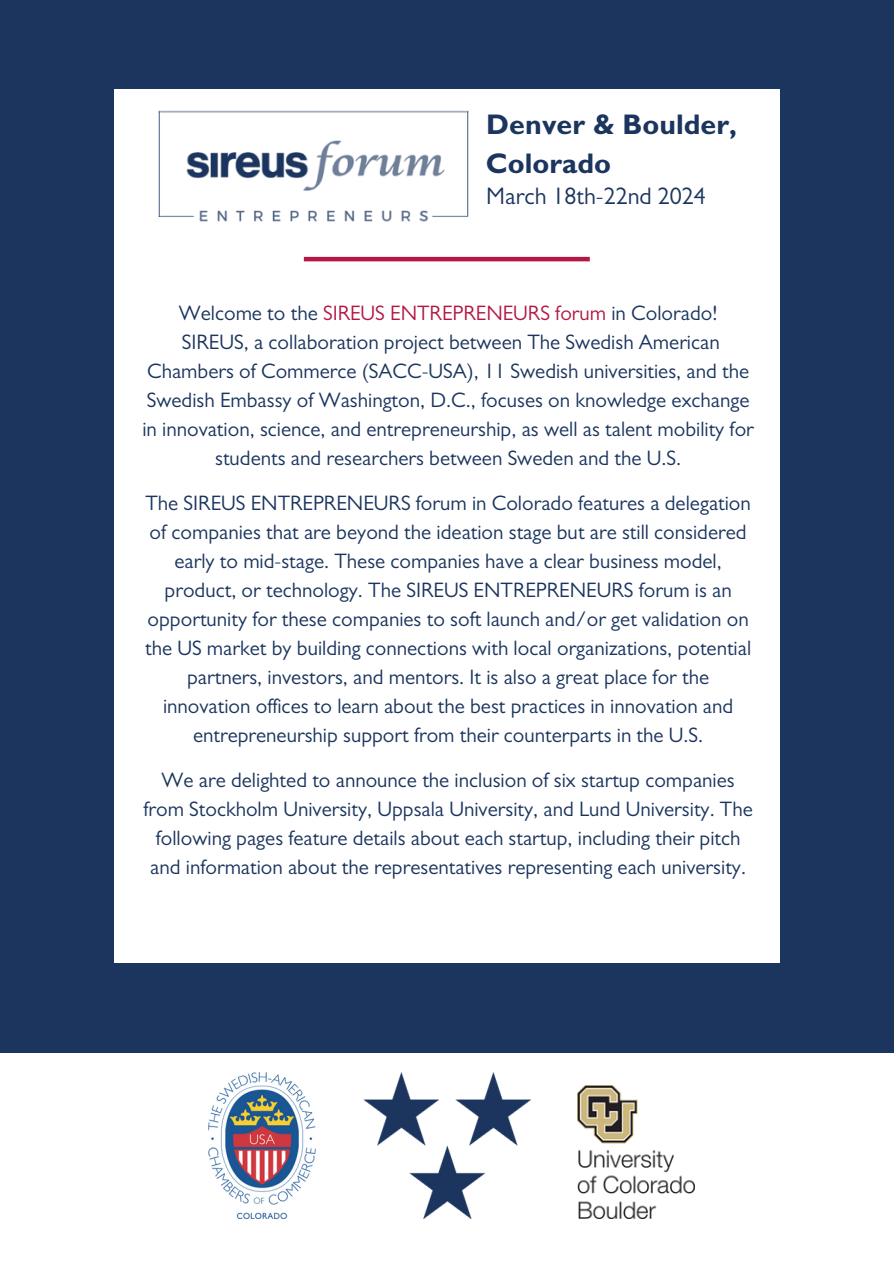
<style>
.page{position:relative;width:894px;height:1264px;background:#fff}
.page>*{position:absolute;margin:0;border:0;box-sizing:border-box;transform-origin:0 0}
.t1{font:700 28.5px/39.3px "Gill Sans";color:#1b355e}
.t2{font:24px "Gill Sans";color:#1b355e}
.t3{font:21px/29px "Gill Sans";color:#1b355e;text-align:center}
.t4{font:21px "Gill Sans";color:#b31943}
.s1{color:#1b355e}
</style>
<div class="page">
<div style="left:0;top:0;width:893px;height:1263px;background:#1b355e"></div>
<div style="left:0;top:1053px;width:893px;height:210px;background:#fff"></div>
<div style="left:114px;top:89px;width:665px;height:873px;background:#fff"></div>
<img style="left:158px;top:110px;width:327px;height:152px">
<hr style="left:304px;top:257px;width:285px;height:4px;background:#b31943">
<img style="left:208px;top:1072px;width:107px;height:146px">
<img style="left:363px;top:1072px;width:167px;height:146px">
<img style="left:577px;top:1085px;width:117px;height:133px">
<p class="t1" style="left:486px;top:109px;width:252px">Denver &amp; Boulder,<br>Colorado</p>
<p class="t2" style="left:486px;top:188px;width:221px">March 18th-22nd 2024</p>
<h2 class="t4" style="left:179px;top:306px;width:540px"><span class="s1">Welcome to the</span> SIREUS ENTREPRENEURS forum <span class="s1">in Colorado!</span></h2>
<p class="t3" style="left:142px;top:331px;width:612px">SIREUS, a collaboration project between The Swedish American Chambers of Commerce (SACC-USA), 11 Swedish universities, and the Swedish Embassy of Washington, D.C., focuses on knowledge exchange in innovation, science, and entrepreneurship, as well as talent mobility for students and researchers between Sweden and the U.S.</p>
<p class="t3" style="left:145px;top:492px;width:607px">The SIREUS ENTREPRENEURS forum in Colorado features a delegation of companies that are beyond the ideation stage but are still considered early to mid-stage. These companies have a clear business model, product, or technology. The SIREUS ENTREPRENEURS forum is an opportunity for these companies to soft launch and/or get validation on the US market by building connections with local organizations, potential partners, investors, and mentors. It is also a great place for the innovation offices to learn about the best practices in innovation and entrepreneurship support from their counterparts in the U.S.</p>
<p class="t3" style="left:143px;top:769px;width:610px">We are delighted to announce the inclusion of six startup companies from Stockholm University, Uppsala University, and Lund University. The following pages feature details about each startup, including their pitch and information about the representatives representing each university.</p>
</div>
